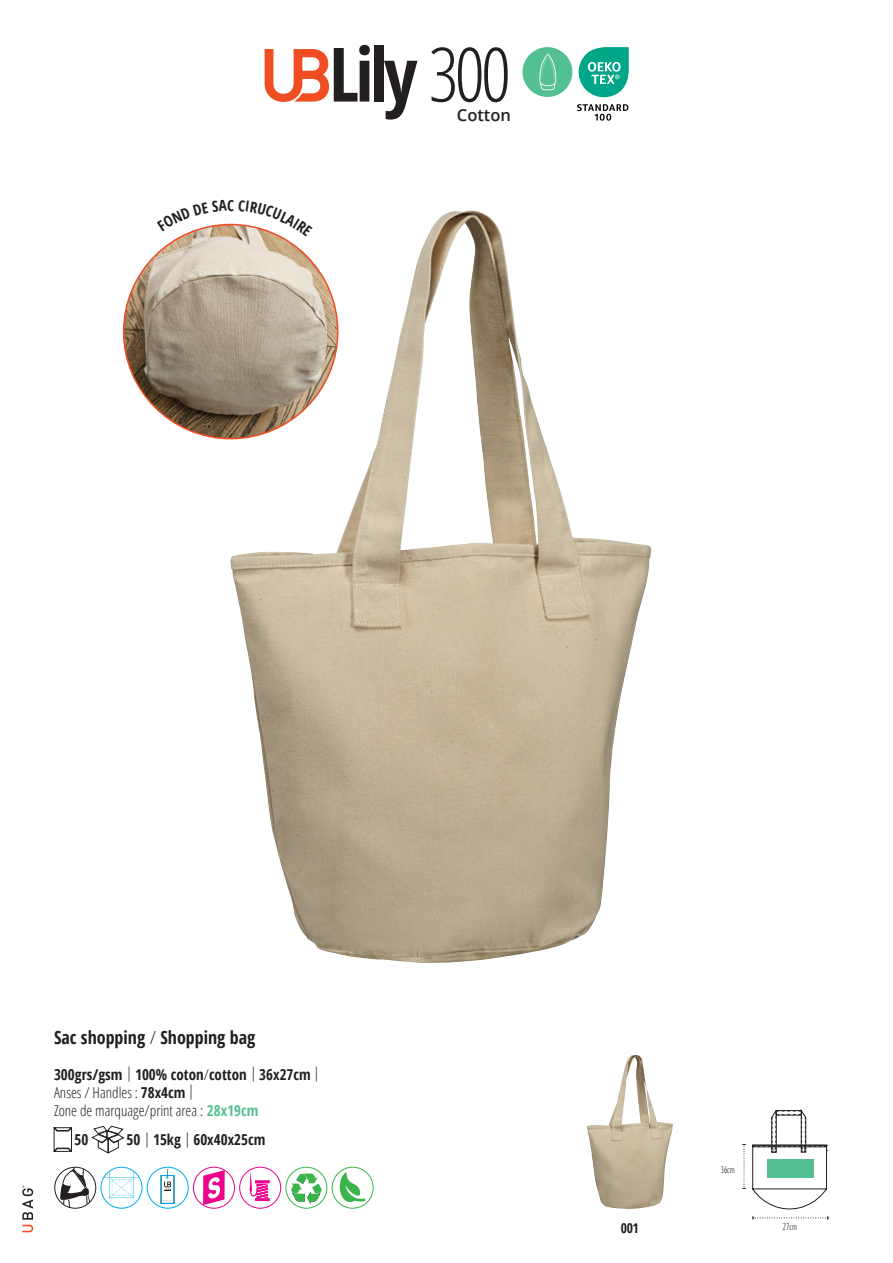
<style>
.page{position:relative;width:893px;height:1263px;background:#fff}
.page>*{position:absolute;margin:0;border:0;box-sizing:border-box;transform-origin:0 0}
.t1{font:700 condensed 75px "Open Sans";color:#231f20}
.t2{font:700 condensed 18px "Open Sans";color:#231f20}
.t3{font:600 16.5px "Open Sans";color:#231f20}
.t4{font:300 condensed 15px/18px "Open Sans";color:#231f20}
.t5{font:700 condensed 15px "Open Sans";color:#231f20}
.t6{font:700 condensed 13.5px "Open Sans";color:#231f20}
.t7{font:300 condensed 10.5px "Gill Sans Nova";color:#231f20}
.s1{font-weight:300}
.s2{font-family:"Open Sans Condensed";font-weight:300;font-stretch:normal}
.s3{font-weight:700}
.s4{font-weight:700;color:#53bf92}
</style>
<div class="page">
<svg style="left:265px;top:49px;width:64px;height:53px"></svg>
<svg style="left:522px;top:47px;width:50px;height:50px"></svg>
<svg style="left:54px;top:1127px;width:18px;height:24px"></svg>
<svg style="left:92px;top:1126px;width:32px;height:27px"></svg>
<div style="left:55px;top:1167px;width:41px;height:41px;border:1px solid #231f20;border-radius:50%"></div>
<svg style="left:60px;top:1167px;width:31px;height:41px"></svg>
<div style="left:101px;top:1167px;width:41px;height:41px;border:1px solid #00aeef;border-radius:50%"></div>
<svg style="left:104px;top:1171px;width:35px;height:27px"></svg>
<div style="left:147px;top:1167px;width:41px;height:41px;border:1px solid #00aeef;border-radius:50%"></div>
<div style="left:161px;top:1175px;width:13px;height:28px;border:1px solid #00aeef"></div>
<svg style="left:164px;top:1168px;width:8px;height:23px"></svg>
<div style="left:193px;top:1167px;width:42px;height:41px;border:1px solid #ed028c;border-radius:50%"></div>
<svg style="left:203px;top:1170px;width:22px;height:35px"></svg>
<div style="left:239px;top:1167px;width:42px;height:41px;border:1px solid #ed028c;border-radius:50%"></div>
<svg style="left:250px;top:1172px;width:20px;height:29px"></svg>
<div style="left:286px;top:1167px;width:41px;height:41px;border:1px solid #3ab54a;border-radius:50%"></div>
<svg style="left:291px;top:1173px;width:31px;height:31px"></svg>
<div style="left:332px;top:1167px;width:41px;height:41px;border:1px solid #3ab54a;border-radius:50%"></div>
<svg style="left:340px;top:1172px;width:26px;height:30px"></svg>
<svg style="left:752px;top:1216px;width:77px;height:3px"></svg>
<svg style="left:742px;top:1144px;width:4px;height:45px"></svg>
<svg style="left:752px;top:1110px;width:76px;height:99px"></svg>
<div style="left:767px;top:1159px;width:47px;height:19px;background:#53bf92"></div>
<svg style="left:578px;top:47px;width:51px;height:50px"></svg>
<svg style="left:577px;top:104px;width:51px;height:17px"></svg>
<img style="left:587px;top:1055px;width:86px;height:154px">
<img style="left:230px;top:211px;width:421px;height:752px">
<img style="left:124px;top:225px;width:214px;height:214px;border-radius:107px">
<svg style="left:22px;top:1186px;width:11px;height:46px"></svg>
<svg style="left:192px;top:223px;width:35px;height:8px"></svg>
<svg style="left:238px;top:211px;width:75px;height:26px"></svg>
<p class="t5" style="left:227px;top:195px;width:8px">C</p>
<h1 class="t1" style="left:329px;top:22px;width:183px">Lily <span class="s1">300</span></h1>
<p class="t3" style="left:457px;top:104px;width:56px">Cotton</p>
<p class="t2" style="left:54px;top:1024px;width:203px">Sac shopping <span class="s2">/</span> Shopping bag</p>
<p class="t4" style="left:54px;top:1065px;width:267px"><span class="s3">300grs/gsm</span> | <span class="s3">100% coton</span>/<span class="s3">cotton</span> | <span class="s3">36x27cm</span> |<br>Anses / Handles : <span class="s3">78x4cm</span> |<br>Zone de marquage/print area : <span class="s4">28x19cm</span></p>
<p class="t5" style="left:75px;top:1129px;width:15px">50</p>
<p class="t5" style="left:127px;top:1129px;width:140px">50 <span class="s1">|</span> 15kg <span class="s1">|</span> 60x40x25cm</p>
<p class="t7" style="left:721px;top:1162px;width:16px">36cm</p>
<p class="t6" style="left:621px;top:1218px;width:19px">001</p>
<p class="t7" style="left:783px;top:1220px;width:16px">27cm</p>
</div>
